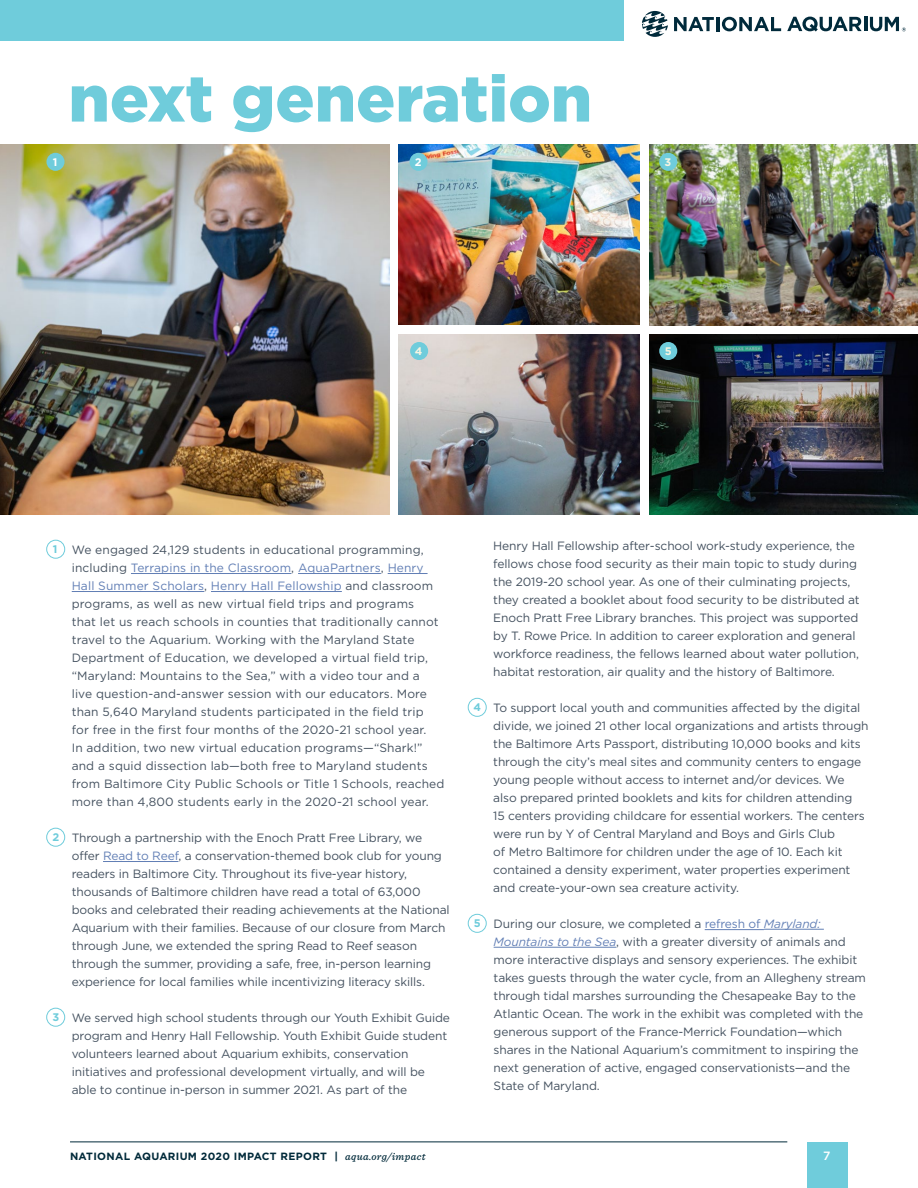
<style>
.page{position:relative;width:918px;height:1188px;background:#fff}
.page>*{position:absolute;margin:0;border:0;box-sizing:border-box;transform-origin:0 0}
.t1{font:900 65.1px "Gotham";color:#6fccdb}
.t2{font:12px/18px "Gotham";letter-spacing:-.01em;color:#455260}
.t3{font:12px/18px "Gotham";letter-spacing:.01em;color:#455260}
.t4{font:500 12px "Gotham";color:#fff}
.t5{font:700 10.95px "Gotham";color:#f8f4e1}
.t6{font:700 10.95px "Gotham";color:#fff}
.t7{font:700 10.5px "Gotham";letter-spacing:.03em;color:#012a3a}
.s1{font-weight:700;font-size:10.95px;color:#6fccdb}
.s2{color:#627fb5}
.s3{font-family:"Sentinel";font-weight:500;font-style:italic}
.s4{font-style:italic;color:#627fb5}
</style>
<div class="page">
<svg style="left:642px;top:11px;width:26px;height:26px"></svg>
<svg style="left:787px;top:17px;width:75px;height:15px"></svg>
<hr style="left:864px;top:17px;width:3px;height:14px;background:#002a3b">
<svg style="left:674px;top:17px;width:40px;height:14px"></svg>
<hr style="left:716px;top:17px;width:3px;height:14px;background:#002a3b">
<svg style="left:722px;top:17px;width:59px;height:14px"></svg>
<svg style="left:870px;top:17px;width:36px;height:14px"></svg>
<hr style="left:70px;top:1142px;width:717px;height:1px;background:#012a3a">
<img style="left:399px;top:145px;width:241px;height:179px">
<img style="left:0;top:145px;width:390px;height:369px">
<img style="left:650px;top:145px;width:268px;height:180px">
<div style="left:47px;top:153px;width:18px;height:18px;background:#6fccdb;border-radius:50%"></div>
<div style="left:659px;top:153px;width:18px;height:18px;background:#6fccdb;border-radius:50%"></div>
<div style="left:409px;top:153px;width:19px;height:18px;background:#6fccdb;border-radius:50%"></div>
<img style="left:650px;top:334px;width:268px;height:180px">
<img style="left:399px;top:334px;width:241px;height:180px">
<hr style="left:131px;top:573px;width:160px;height:1px;background:#627fb5">
<hr style="left:298px;top:573px;width:83px;height:1px;background:#627fb5">
<hr style="left:388px;top:573px;width:40px;height:1px;background:#627fb5">
<hr style="left:72px;top:591px;width:132px;height:1px;background:#627fb5">
<hr style="left:211px;top:591px;width:131px;height:1px;background:#627fb5">
<hr style="left:103px;top:861px;width:75px;height:1px;background:#627fb5">
<div style="left:46px;top:540px;width:19px;height:18px;border:1px solid #6fccdb;border-radius:50%"></div>
<div style="left:46px;top:828px;width:19px;height:18px;border:1px solid #6fccdb;border-radius:50%"></div>
<div style="left:46px;top:1008px;width:19px;height:18px;border:1px solid #6fccdb;border-radius:50%"></div>
<hr style="left:705px;top:929px;width:59px;height:1px;background:#627fb5">
<hr style="left:764px;top:929px;width:60px;height:1px;background:#627fb5">
<hr style="left:494px;top:947px;width:122px;height:1px;background:#627fb5">
<div style="left:468px;top:698px;width:18px;height:19px;border:1px solid #6fccdb;border-radius:50%"></div>
<div style="left:468px;top:914px;width:18px;height:19px;border:1px solid #6fccdb;border-radius:50%"></div>
<div style="left:659px;top:342px;width:18px;height:18px;background:#6fccdb;border-radius:50%"></div>
<div style="left:410px;top:342px;width:18px;height:18px;background:#6fccdb;border-radius:50%"></div>
<div style="left:0;top:0;width:623px;height:40px;background:#6fccdb"></div>
<div style="left:807px;top:1142px;width:41px;height:46px;background:#6fccdb"></div>
<h1 class="t1" style="left:69px;top:54px;width:525px">next generation</h1>
<p class="t6" style="left:53px;top:156px;width:6px">1</p>
<p class="t6" style="left:415px;top:156px;width:8px">2</p>
<p class="t5" style="left:665px;top:155px;width:8px">3</p>
<p class="t5" style="left:415px;top:345px;width:9px">4</p>
<p class="t5" style="left:665px;top:345px;width:8px">5</p>
<p class="t3" style="left:72px;top:540px;width:374px;text-indent:-19px"><span class="s1">1</span> We engaged 24,129 students in educational programming, including <span class="s2">Terrapins in the Classroom</span>, <span class="s2">AquaPartners</span>, <span class="s2">Henry Hall Summer Scholars</span>, <span class="s2">Henry Hall Fellowship</span> and classroom programs, as well as new virtual field trips and programs<br>that let us reach schools in counties that traditionally cannot travel to the Aquarium. Working with the Maryland State Department of Education, we developed a virtual field trip, “Maryland: Mountains to the Sea,” with a video tour and a<br>live question-and-answer session with our educators. More than 5,640 Maryland students participated in the field trip<br>for free in the first four months of the 2020-21 school year.<br>In addition, two new virtual education programs—“Shark!” and a squid dissection lab—both free to Maryland students from Baltimore City Public Schools or Title 1 Schools, reached more than 4,800 students early in the 2020-21 school year.</p>
<p class="t2" style="left:72px;top:828px;width:380px;text-indent:-19px"><span class="s1">2</span> Through a partnership with the Enoch Pratt Free Library, we offer <span class="s2">Read to Reef</span>, a conservation-themed book club for young readers in Baltimore City. Throughout its five-year history, thousands of Baltimore children have read a total of 63,000 books and celebrated their reading achievements at the National Aquarium with their families. Because of our closure from March through June, we extended the spring Read to Reef season through the summer, providing a safe, free, in-person learning experience for local families while incentivizing literacy skills.</p>
<p class="t2" style="left:72px;top:1008px;width:380px;text-indent:-19px"><span class="s1">3</span> We served high school students through our Youth Exhibit Guide program and Henry Hall Fellowship. Youth Exhibit Guide student volunteers learned about Aquarium exhibits, conservation initiatives and professional development virtually, and will be able to continue in-person in summer 2021. As part of the</p>
<p class="t7" style="left:70px;top:1150px;width:357px">NATIONAL AQUARIUM 2020 IMPACT REPORT | <span class="s3">aqua.org/impact</span></p>
<p class="t2" style="left:493px;top:537px;width:368px">Henry Hall Fellowship after-school work-study experience, the fellows chose food security as their main topic to study during the 2019-20 school year. As one of their culminating projects, they created a booklet about food security to be distributed at Enoch Pratt Free Library branches. This project was supported by T. Rowe Price. In addition to career exploration and general workforce readiness, the fellows learned about water pollution, habitat restoration, air quality and the history of Baltimore.</p>
<p class="t2" style="left:493px;top:699px;width:377px;text-indent:-20px"><span class="s1">4</span> To support local youth and communities affected by the digital divide, we joined 21 other local organizations and artists through the Baltimore Arts Passport, distributing 10,000 books and kits through the city’s meal sites and community centers to engage young people without access to internet and/or devices. We also prepared printed booklets and kits for children attending<br>15 centers providing childcare for essential workers. The centers were run by Y of Central Maryland and Boys and Girls Club<br>of Metro Baltimore for children under the age of 10. Each kit contained a density experiment, water properties experiment and create-your-own sea creature activity.</p>
<p class="t2" style="left:494px;top:915px;width:374px;text-indent:-20px"><span class="s1">5</span> During our closure, we completed a <span class="s2">refresh of</span> <span class="s4">Maryland:<br>Mountains to the Sea</span>, with a greater diversity of animals and more interactive displays and sensory experiences. The exhibit takes guests through the water cycle, from an Allegheny stream through tidal marshes surrounding the Chesapeake Bay to the Atlantic Ocean. The work in the exhibit was completed with the generous support of the France-Merrick Foundation—which shares in the National Aquarium’s commitment to inspiring the next generation of active, engaged conservationists—and the State of Maryland.</p>
<p class="t4" style="left:823px;top:1148px;width:9px">7</p>
</div>
